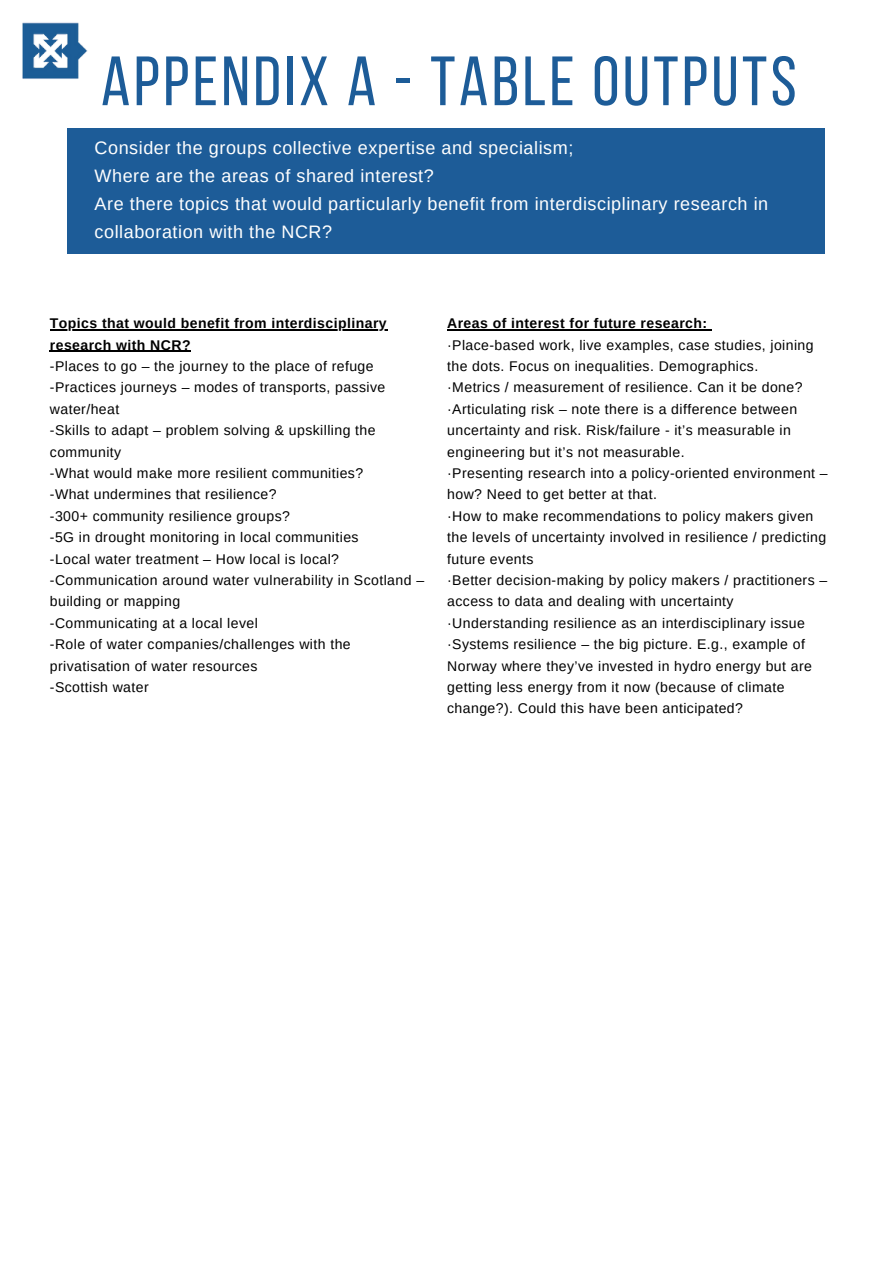
<style>
.page{position:relative;width:894px;height:1264px;background:#fff}
.page>*{position:absolute;margin:0;border:0;box-sizing:border-box;transform-origin:0 0}
.t1{font:69.6px "Bebas Neue";letter-spacing:.05em;color:#1d5c98}
.t2{font:18px/28.2px "Arimo";letter-spacing:.03em;color:#fff}
.t3{font:14.1px/21.5px "Arimo";letter-spacing:.03em;color:#000}
.t4{font:700 14.1px/21.5px "Arimo";letter-spacing:.03em;color:#000}
</style>
<div class="page">
<img style="left:22px;top:22px;width:66px;height:57px">
<hr style="left:50px;top:329px;width:337px;height:1px;background:#000">
<hr style="left:50px;top:350px;width:141px;height:2px;background:#000">
<hr style="left:447px;top:329px;width:260px;height:1px;background:#000">
<div style="left:67px;top:128px;width:757px;height:125px;background:#1d5c98"></div>
<p class="t1" style="left:101px;top:53px;width:697px">APPENDIX A - TABLE OUTPUTS</p>
<p class="t2" style="left:95px;top:133px;width:480px">Consider the groups collective expertise and specialism;</p>
<p class="t2" style="left:95px;top:161px;width:340px">Where are the areas of shared interest?</p>
<p class="t2" style="left:95px;top:189px;width:675px">Are there topics that would particularly benefit from interdisciplinary research in collaboration with the NCR?</p>
<p class="t4" style="left:50px;top:312px;width:338px">Topics that would benefit from interdisciplinary research with NCR?</p>
<p class="t3" style="left:50px;top:355px;width:325px">-Places to go – the journey to the place of refuge</p>
<p class="t3" style="left:50px;top:377px;width:337px">-Practices journeys – modes of transports, passive water/heat</p>
<p class="t3" style="left:50px;top:419px;width:327px">-Skills to adapt – problem solving &amp; upskilling the community</p>
<p class="t3" style="left:50px;top:462px;width:315px">-What would make more resilient communities?</p>
<p class="t3" style="left:50px;top:483px;width:228px">-What undermines that resilience?</p>
<p class="t3" style="left:50px;top:505px;width:241px">-300+ community resilience groups?</p>
<p class="t3" style="left:50px;top:526px;width:310px">-5G in drought monitoring in local communities</p>
<p class="t3" style="left:50px;top:548px;width:290px">-Local water treatment – How local is local?</p>
<p class="t3" style="left:50px;top:569px;width:375px">-Communication around water vulnerability in Scotland – building or mapping</p>
<p class="t3" style="left:50px;top:612px;width:209px">-Communicating at a local level</p>
<p class="t3" style="left:50px;top:633px;width:302px">-Role of water companies/challenges with the privatisation of water resources</p>
<p class="t3" style="left:50px;top:676px;width:100px">-Scottish water</p>
<p class="t4" style="left:447px;top:312px;width:261px">Areas of interest for future research:</p>
<p class="t3" style="left:447px;top:334px;width:368px">·Place-based work, live examples, case studies, joining the dots. Focus on inequalities. Demographics.</p>
<p class="t3" style="left:447px;top:377px;width:357px">·Metrics / measurement of resilience. Can it be done?</p>
<p class="t3" style="left:447px;top:398px;width:351px">·Articulating risk – note there is a difference between uncertainty and risk. Risk/failure - it’s measurable in engineering but it’s not measurable.</p>
<p class="t3" style="left:447px;top:462px;width:382px">·Presenting research into a policy-oriented environment – how? Need to get better at that.</p>
<p class="t3" style="left:447px;top:505px;width:380px">·How to make recommendations to policy makers given the levels of uncertainty involved in resilience / predicting future events</p>
<p class="t3" style="left:447px;top:569px;width:381px">·Better decision-making by policy makers / practitioners – access to data and dealing with uncertainty</p>
<p class="t3" style="left:447px;top:612px;width:359px">·Understanding resilience as an interdisciplinary issue</p>
<p class="t3" style="left:447px;top:633px;width:366px">·Systems resilience – the big picture. E.g., example of Norway where they’ve invested in hydro energy but are getting less energy from it now (because of climate change?). Could this have been anticipated?</p>
</div>
